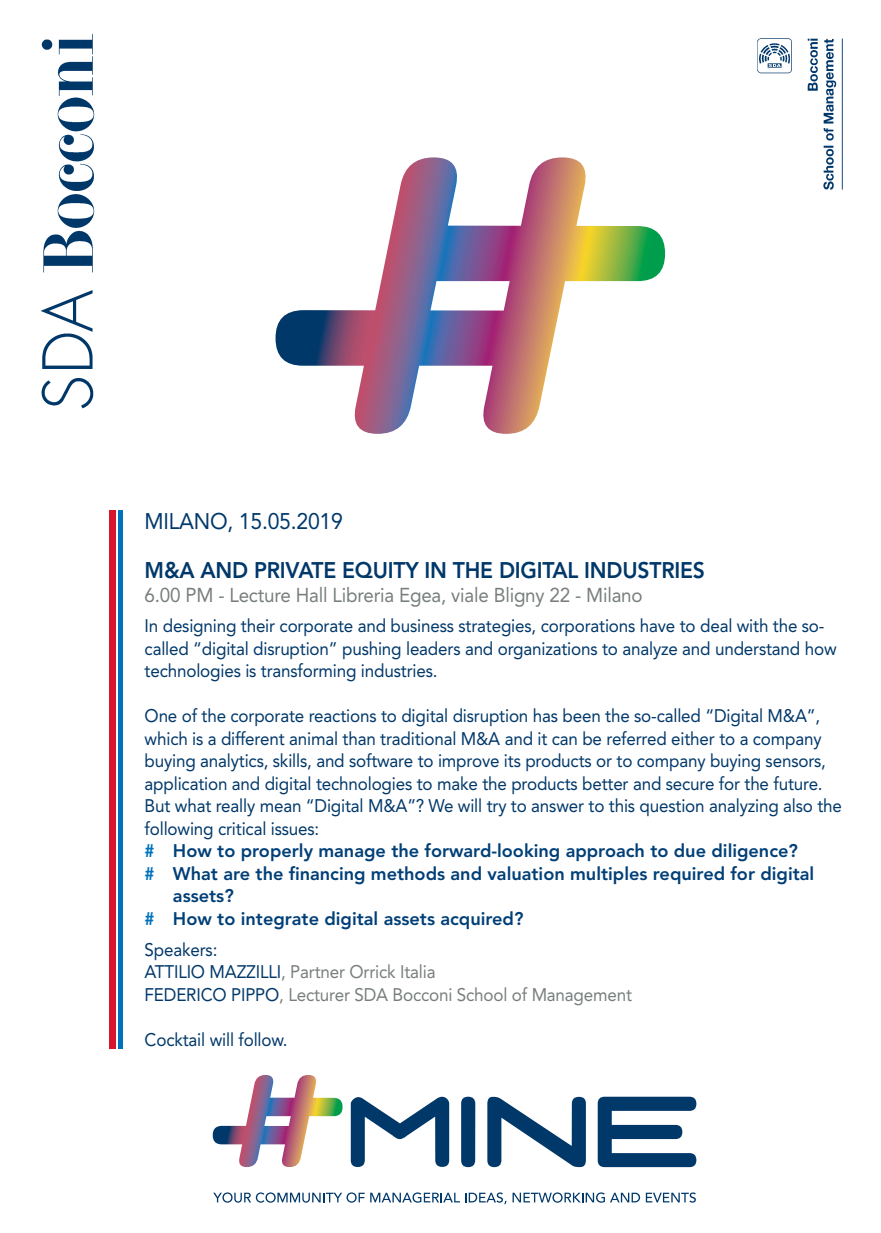
<style>
.page{position:relative;width:881px;height:1233px;background:#fff}
.page>*{position:absolute;margin:0;border:0;box-sizing:border-box;transform-origin:0 0}
.t1{font:800 22.5px "Avenir";letter-spacing:-.01em;color:#00386a;scale:.94 1}
.t2{font:22.5px "Avenir";letter-spacing:-.01em;color:#00386a;scale:.94 1}
.t3{font:20px "Avenir";letter-spacing:-.01em;color:#777e7d;scale:.94 1}
.t4{font:18.12px/22.5px "Avenir";letter-spacing:-.01em;color:#00386a;scale:.94 1}
.t5{font:800 18.12px "Avenir";color:#013f77}
.t6{font:18.12px/22.5px "Avenir";letter-spacing:-.01em;color:#777e7d;scale:.94 1}
.s1{font-weight:900;color:#0072bc}
.s2{color:#00386a}
</style>
<div class="page">
<svg style="left:350px;top:1096px;width:346px;height:71px"></svg>
<svg style="left:213px;top:1075px;width:129px;height:92px"></svg>
<svg style="left:213px;top:1192px;width:151px;height:10px"></svg>
<svg style="left:370px;top:1192px;width:89px;height:10px"></svg>
<svg style="left:465px;top:1192px;width:41px;height:12px"></svg>
<svg style="left:512px;top:1192px;width:127px;height:10px"></svg>
<svg style="left:645px;top:1192px;width:50px;height:10px"></svg>
<img style="left:40px;top:34px;width:55px;height:375px">
<img style="left:757px;top:39px;width:86px;height:151px">
<div style="left:118px;top:510px;width:5px;height:538px;background:#0072bc"></div>
<svg style="left:275px;top:157px;width:389px;height:277px"></svg>
<div style="left:110px;top:510px;width:6px;height:538px;background:#d7162e"></div>
<p class="t2" style="left:144px;top:512px;width:212px">MILANO, 15.05.2019</p>
<p class="t1" style="left:144px;top:561px;width:597px">M&amp;A AND PRIVATE EQUITY IN THE DIGITAL INDUSTRIES</p>
<p class="t3" style="left:144px;top:587px;width:531px">6.00 PM - Lecture Hall Libreria Egea, viale Bligny 22 - Milano</p>
<p class="t4" style="left:144px;top:616px;width:737px">In designing their corporate and business strategies, corporations have to deal with the so&shy;called “digital disruption” pushing leaders and organizations to analyze and understand how technologies is transforming industries.</p>
<p class="t4" style="left:144px;top:706px;width:719px">One of the corporate reactions to digital disruption has been the so-called “Digital M&amp;A”,</p>
<p class="t4" style="left:144px;top:728px;width:721px">which is a different animal than traditional M&amp;A and it can be referred either to a company</p>
<p class="t4" style="left:144px;top:751px;width:726px">buying analytics, skills, and software to improve its products or to company buying sensors,</p>
<p class="t4" style="left:144px;top:773px;width:722px">application and digital technologies to make the products better and secure for the future.</p>
<p class="t4" style="left:144px;top:796px;width:743px">But what really mean “Digital M&amp;A”? We will try to answer to this question analyzing also the</p>
<p class="t4" style="left:144px;top:818px;width:187px">following critical issues:</p>
<p class="t5" style="left:144px;top:843px;width:654px"><span class="s1">#</span> How to properly manage the forward-looking approach to due diligence?</p>
<p class="t5" style="left:144px;top:866px;width:670px"><span class="s1">#</span> What are the financing methods and valuation multiples required for digital</p>
<p class="t5" style="left:173px;top:888px;width:62px">assets?</p>
<p class="t5" style="left:144px;top:911px;width:380px"><span class="s1">#</span> How to integrate digital assets acquired?</p>
<p class="t6" style="left:144px;top:940px;width:520px"><span class="s2">Speakers:<br>ATTILIO MAZZILLI</span>, Partner Orrick Italia<br><span class="s2">FEDERICO PIPPO</span>, Lecturer SDA Bocconi School of Management</p>
<p class="t4" style="left:144px;top:1030px;width:154px">Cocktail will follow.</p>
</div>
